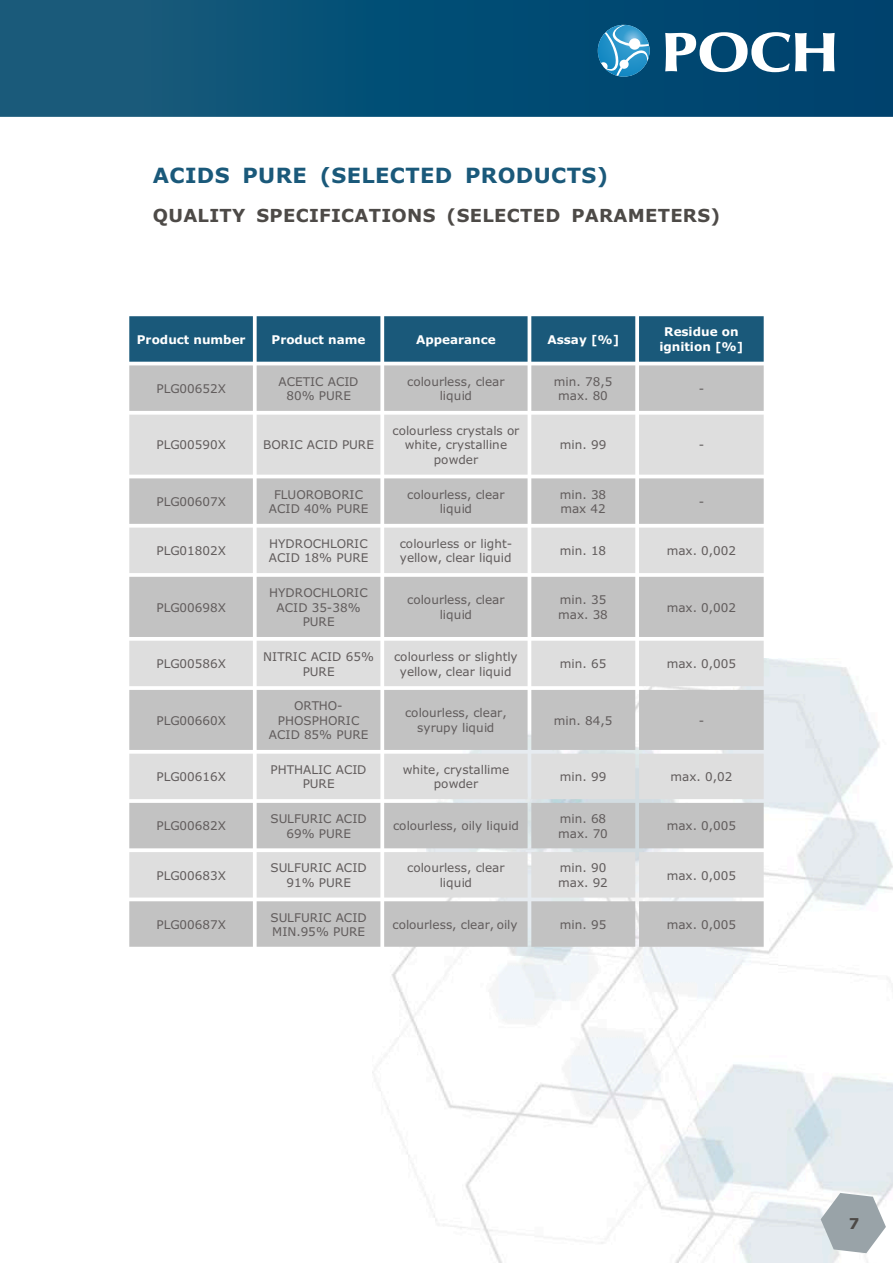
<style>
.page{position:relative;width:893px;height:1263px;background:#fff}
.page>*{position:absolute;margin:0;border:0;box-sizing:border-box;transform-origin:0 0}
.t1{font:700 21px "Verdana";letter-spacing:.015em;color:#1a597a}
.t2{font:700 18px "Verdana";letter-spacing:.015em;color:#4d4a47}
.t3{font:700 15px "Verdana";color:#4d4a47}
.t4{font:12px/14.5px "Verdana";color:#615c5c;text-align:center}
.t5{font:700 12px/14.7px "Verdana";color:#fff;text-align:center}
</style>
<div class="page">
<svg style="left:0;top:0;width:893px;height:117px;background:#084f75"></svg>
<svg style="left:598px;top:25px;width:52px;height:52px;background:#4697c0"></svg>
<svg style="left:665px;top:32px;width:170px;height:40px"></svg>
<img style="left:373px;top:658px;width:520px;height:605px">
<svg style="left:821px;top:1193px;width:65px;height:60px"></svg>
<svg style="left:129px;top:365px;width:635px;height:582px;background:#d2d2d2"></svg>
<svg style="left:129px;top:316px;width:635px;height:46px;background:#225e7e"></svg>
<h1 class="t1" style="left:153px;top:167px;width:457px">ACIDS PURE (SELECTED PRODUCTS)</h1>
<h2 class="t2" style="left:153px;top:208px;width:569px">QUALITY SPECIFICATIONS (SELECTED PARAMETERS)</h2>
<p class="t5" style="left:137px;top:333px;width:110px">Product number</p>
<p class="t5" style="left:272px;top:333px;width:95px">Product name</p>
<p class="t5" style="left:416px;top:333px;width:81px">Appearance</p>
<p class="t5" style="left:547px;top:333px;width:73px">Assay [%]</p>
<p class="t5" style="left:659px;top:326px;width:85px">Residue on ignition [%]</p>
<p class="t4" style="left:156px;top:382px;width:71px">PLG00652X</p>
<p class="t4" style="left:279px;top:375px;width:81px">ACETIC ACID<br>80% PURE</p>
<p class="t4" style="left:407px;top:375px;width:99px">colourless, clear liquid</p>
<p class="t4" style="left:554px;top:375px;width:60px">min. 78,5 max. 80</p>
<p class="t4" style="left:699px;top:382px;width:7px">-</p>
<p class="t4" style="left:156px;top:439px;width:71px">PLG00590X</p>
<p class="t4" style="left:263px;top:439px;width:112px">BORIC ACID PURE</p>
<p class="t4" style="left:393px;top:424px;width:128px">colourless crystals or white, crystalline powder</p>
<p class="t4" style="left:560px;top:439px;width:48px">min. 99</p>
<p class="t4" style="left:699px;top:439px;width:7px">-</p>
<p class="t4" style="left:156px;top:495px;width:71px">PLG00607X</p>
<p class="t4" style="left:269px;top:488px;width:101px">FLUOROBORIC<br>ACID 40% PURE</p>
<p class="t4" style="left:407px;top:488px;width:99px">colourless, clear liquid</p>
<p class="t4" style="left:560px;top:488px;width:48px;text-align:left">min. 38 max 42</p>
<p class="t4" style="left:699px;top:495px;width:7px">-</p>
<p class="t4" style="left:156px;top:544px;width:71px">PLG01802X</p>
<p class="t4" style="left:269px;top:537px;width:101px;text-align:left">HYDROCHLORIC<br>ACID 18% PURE</p>
<p class="t4" style="left:400px;top:537px;width:114px;text-align:left">colourless or light&shy;yellow, clear liquid</p>
<p class="t4" style="left:560px;top:544px;width:48px">min. 18</p>
<p class="t4" style="left:667px;top:544px;width:71px">max. 0,002</p>
<p class="t4" style="left:156px;top:601px;width:71px">PLG00698X</p>
<p class="t4" style="left:269px;top:586px;width:100px">HYDROCHLORIC<br>ACID 35-38%<br>PURE</p>
<p class="t4" style="left:407px;top:593px;width:99px">colourless, clear liquid</p>
<p class="t4" style="left:558px;top:593px;width:51px;text-align:left">min. 35 max. 38</p>
<p class="t4" style="left:667px;top:601px;width:71px">max. 0,002</p>
<p class="t4" style="left:156px;top:657px;width:71px">PLG00586X</p>
<p class="t4" style="left:263px;top:650px;width:112px">NITRIC ACID 65%<br>PURE</p>
<p class="t4" style="left:394px;top:650px;width:125px">colourless or slightly yellow, clear liquid</p>
<p class="t4" style="left:560px;top:657px;width:48px">min. 65</p>
<p class="t4" style="left:667px;top:657px;width:71px">max. 0,005</p>
<p class="t4" style="left:156px;top:714px;width:71px">PLG00660X</p>
<p class="t4" style="left:269px;top:699px;width:101px">ORTHO-<br>PHOSPHORIC<br>ACID 85% PURE</p>
<p class="t4" style="left:405px;top:707px;width:103px">colourless, clear, syrupy liquid</p>
<p class="t4" style="left:554px;top:714px;width:60px">min. 84,5</p>
<p class="t4" style="left:699px;top:714px;width:7px">-</p>
<p class="t4" style="left:156px;top:770px;width:71px">PLG00616X</p>
<p class="t4" style="left:271px;top:763px;width:97px">PHTHALIC ACID<br>PURE</p>
<p class="t4" style="left:403px;top:763px;width:108px">white, crystallime powder</p>
<p class="t4" style="left:560px;top:770px;width:48px">min. 99</p>
<p class="t4" style="left:670px;top:770px;width:63px">max. 0,02</p>
<p class="t4" style="left:156px;top:820px;width:71px">PLG00682X</p>
<p class="t4" style="left:270px;top:812px;width:98px">SULFURIC ACID<br>69% PURE</p>
<p class="t4" style="left:393px;top:820px;width:127px">colourless, oily liquid</p>
<p class="t4" style="left:558px;top:812px;width:51px;text-align:left">min. 68 max. 70</p>
<p class="t4" style="left:667px;top:820px;width:71px">max. 0,005</p>
<p class="t4" style="left:156px;top:869px;width:71px">PLG00683X</p>
<p class="t4" style="left:270px;top:862px;width:98px">SULFURIC ACID<br>91% PURE</p>
<p class="t4" style="left:407px;top:862px;width:99px">colourless, clear liquid</p>
<p class="t4" style="left:558px;top:862px;width:51px;text-align:left">min. 90 max. 92</p>
<p class="t4" style="left:667px;top:869px;width:71px">max. 0,005</p>
<p class="t4" style="left:156px;top:918px;width:71px">PLG00687X</p>
<p class="t4" style="left:270px;top:911px;width:98px;text-align:left">SULFURIC ACID<br>MIN.95% PURE</p>
<p class="t4" style="left:392px;top:918px;width:127px">colourless, clear, oily</p>
<p class="t4" style="left:560px;top:918px;width:48px">min. 95</p>
<p class="t4" style="left:667px;top:918px;width:71px">max. 0,005</p>
<p class="t3" style="left:849px;top:1217px;width:12px">7</p>
</div>
